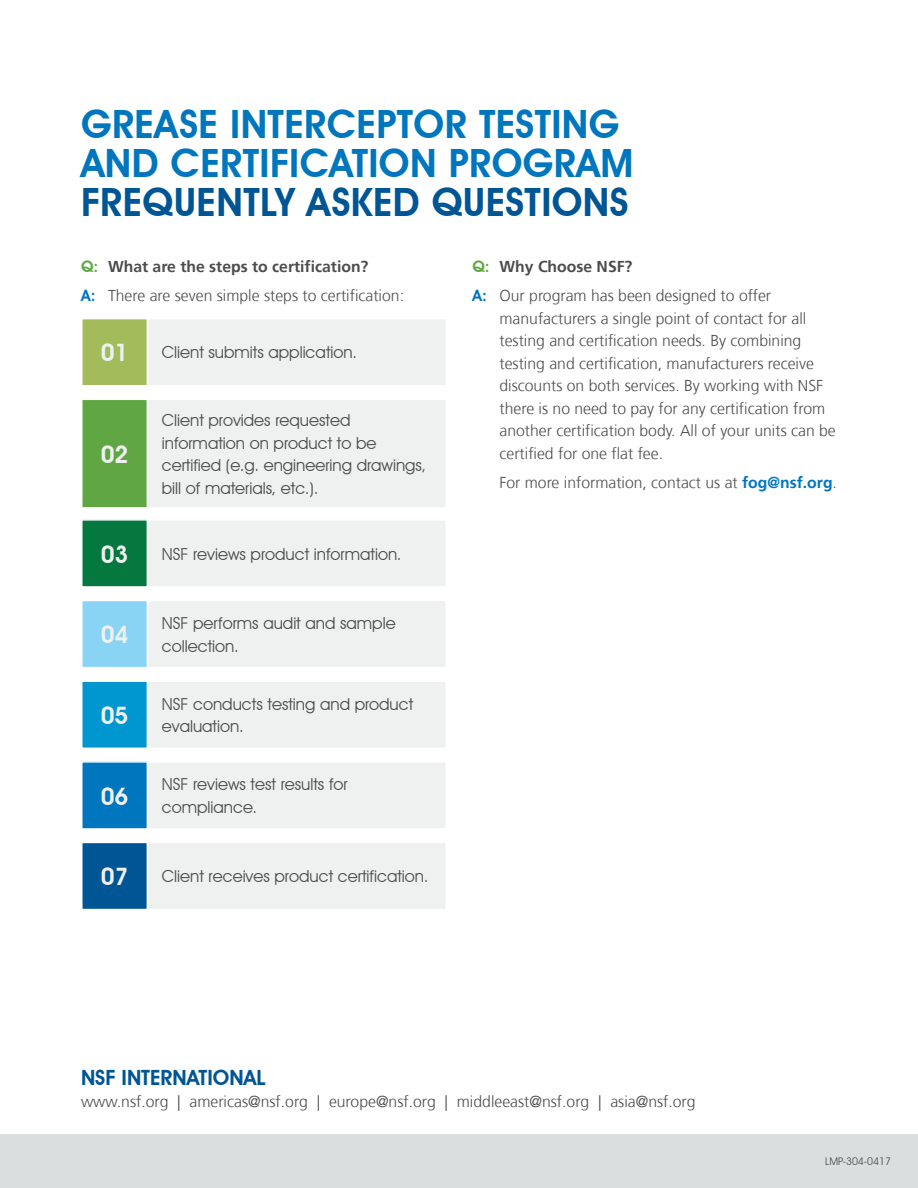
<style>
.page{position:relative;width:918px;height:1188px;background:#fff}
.page>*{position:absolute;margin:0;border:0;box-sizing:border-box;transform-origin:0 0}
.t1{font:600 39px/39px "Avant Garde IT Cby BT";letter-spacing:.01em;color:#0076be}
.t2{font:600 24px "Avant Garde IT Cby BT";color:#eef1f0}
.ADDRESS_LINE_1{font:600 21px "Avant Garde IT Cby BT";color:#005595}
.t3{font:16.5px/22.5px "Avant Garde IT Cby BT";color:#4b4c4d}
.BODY_COPY{font:300 15.75px/22.5px "Frutiger";color:#4b4c4d}
.ADDRESS_LINE_2{font:300 15.75px "Frutiger";color:#4b4c4d}
.BODY_COPY-2{font:700 15.75px "Frutiger";color:#4b4c4d}
.INVENTORY{font:10.5px "Avant Garde IT Cby BT";color:#4b4c4d}
.s1{color:#005595}
.s2{font-family:"Avant Garde IT Cby BT";font-weight:600;color:#60a744}
.s3{font-family:"Avant Garde IT Cby BT";font-weight:600;color:#0076be}
.s4{font-weight:700;color:#0076be}
</style>
<div class="page">
<div style="left:0;top:1134px;width:918px;height:54px;background:#d9dfdf"></div>
<div style="left:82px;top:319px;width:66px;height:67px;background:#a4bb5c"></div>
<div style="left:81px;top:318px;width:67px;height:69px;border:2px solid #fff"></div>
<div style="left:148px;top:319px;width:298px;height:67px;background:#eef1f0"></div>
<div style="left:147px;top:318px;width:300px;height:69px;border:2px solid #fff"></div>
<div style="left:82px;top:399px;width:66px;height:109px;background:#60a744"></div>
<div style="left:81px;top:399px;width:67px;height:110px;border:2px solid #fff"></div>
<div style="left:148px;top:399px;width:298px;height:109px;background:#eef1f0"></div>
<div style="left:147px;top:399px;width:300px;height:110px;border:2px solid #fff"></div>
<div style="left:82px;top:520px;width:66px;height:67px;background:#04783f"></div>
<div style="left:81px;top:519px;width:67px;height:69px;border:2px solid #fff"></div>
<div style="left:148px;top:520px;width:298px;height:67px;background:#eef1f0"></div>
<div style="left:147px;top:519px;width:300px;height:69px;border:2px solid #fff"></div>
<div style="left:82px;top:601px;width:66px;height:67px;background:#89d3f4"></div>
<div style="left:81px;top:600px;width:67px;height:68px;border:2px solid #fff"></div>
<div style="left:148px;top:601px;width:298px;height:67px;background:#eef1f0"></div>
<div style="left:147px;top:600px;width:300px;height:68px;border:2px solid #fff"></div>
<div style="left:82px;top:681px;width:66px;height:67px;background:#0096d0"></div>
<div style="left:81px;top:680px;width:67px;height:69px;border:2px solid #fff"></div>
<div style="left:148px;top:681px;width:298px;height:67px;background:#eef1f0"></div>
<div style="left:147px;top:680px;width:300px;height:69px;border:2px solid #fff"></div>
<div style="left:82px;top:762px;width:66px;height:67px;background:#0076be"></div>
<div style="left:81px;top:761px;width:67px;height:69px;border:2px solid #fff"></div>
<div style="left:148px;top:762px;width:298px;height:67px;background:#eef1f0"></div>
<div style="left:147px;top:761px;width:300px;height:69px;border:2px solid #fff"></div>
<div style="left:82px;top:842px;width:66px;height:68px;background:#005595"></div>
<div style="left:81px;top:842px;width:67px;height:68px;border:2px solid #fff"></div>
<div style="left:148px;top:842px;width:298px;height:68px;background:#eef1f0"></div>
<div style="left:147px;top:842px;width:300px;height:68px;border:2px solid #fff"></div>
<p class="t1" style="left:81px;top:104px;width:554px">GREASE INTERCEPTOR TESTING<br>AND CERTIFICATION PROGRAM<br><span class="s1">FREQUENTLY ASKED QUESTIONS</span></p>
<p class="BODY_COPY-2" style="left:81px;top:257px;width:289px"><span class="s2">Q:</span> What are the steps to certification?</p>
<p class="BODY_COPY" style="left:81px;top:285px;width:325px"><span class="s3">A:</span> There are seven simple steps to certification:</p>
<p class="t2" style="left:101px;top:338px;width:29px">01</p>
<p class="t3" style="left:162px;top:341px;width:197px">Client submits application.</p>
<p class="t2" style="left:101px;top:440px;width:29px">02</p>
<p class="t3" style="left:162px;top:409px;width:266px">Client provides requested information on product to be certified (e.g. engineering drawings, bill of materials, etc.).</p>
<p class="t2" style="left:101px;top:540px;width:29px">03</p>
<p class="t3" style="left:162px;top:542px;width:241px">NSF reviews product information.</p>
<p class="t2" style="left:101px;top:620px;width:29px">04</p>
<p class="t3" style="left:162px;top:612px;width:235px">NSF performs audit and sample collection.</p>
<p class="t2" style="left:101px;top:701px;width:29px">05</p>
<p class="t3" style="left:162px;top:693px;width:253px">NSF conducts testing and product evaluation.</p>
<p class="t2" style="left:101px;top:782px;width:29px">06</p>
<p class="t3" style="left:162px;top:773px;width:187px">NSF reviews test results for compliance.</p>
<p class="t2" style="left:101px;top:862px;width:29px">07</p>
<p class="t3" style="left:162px;top:865px;width:268px">Client receives product certification.</p>
<p class="BODY_COPY-2" style="left:472px;top:257px;width:162px"><span class="s2">Q:</span> Why Choose NSF?</p>
<p class="BODY_COPY" style="left:500px;top:285px;width:338px;text-indent:-27px"><span class="s3">A:</span> Our program has been designed to offer manufacturers a single point of contact for all testing and certification needs. By combining testing and certification, manufacturers receive discounts on both services. By working with NSF there is no need to pay for any certification from another certification body. All of your units can be certified for one flat fee.</p>
<p class="BODY_COPY" style="left:500px;top:472px;width:339px">For more information, contact us at <span class="s4">fog@nsf.org</span>.</p>
<p class="ADDRESS_LINE_1" style="left:81px;top:1064px;width:186px">NSF INTERNATIONAL</p>
<p class="ADDRESS_LINE_2" style="left:81px;top:1093px;width:616px">www.nsf.org | americas@nsf.org | europe@nsf.org | middleeast@nsf.org | asia@nsf.org</p>
<p class="INVENTORY" style="left:825px;top:1155px;width:67px">LMP-304-0417</p>
</div>
